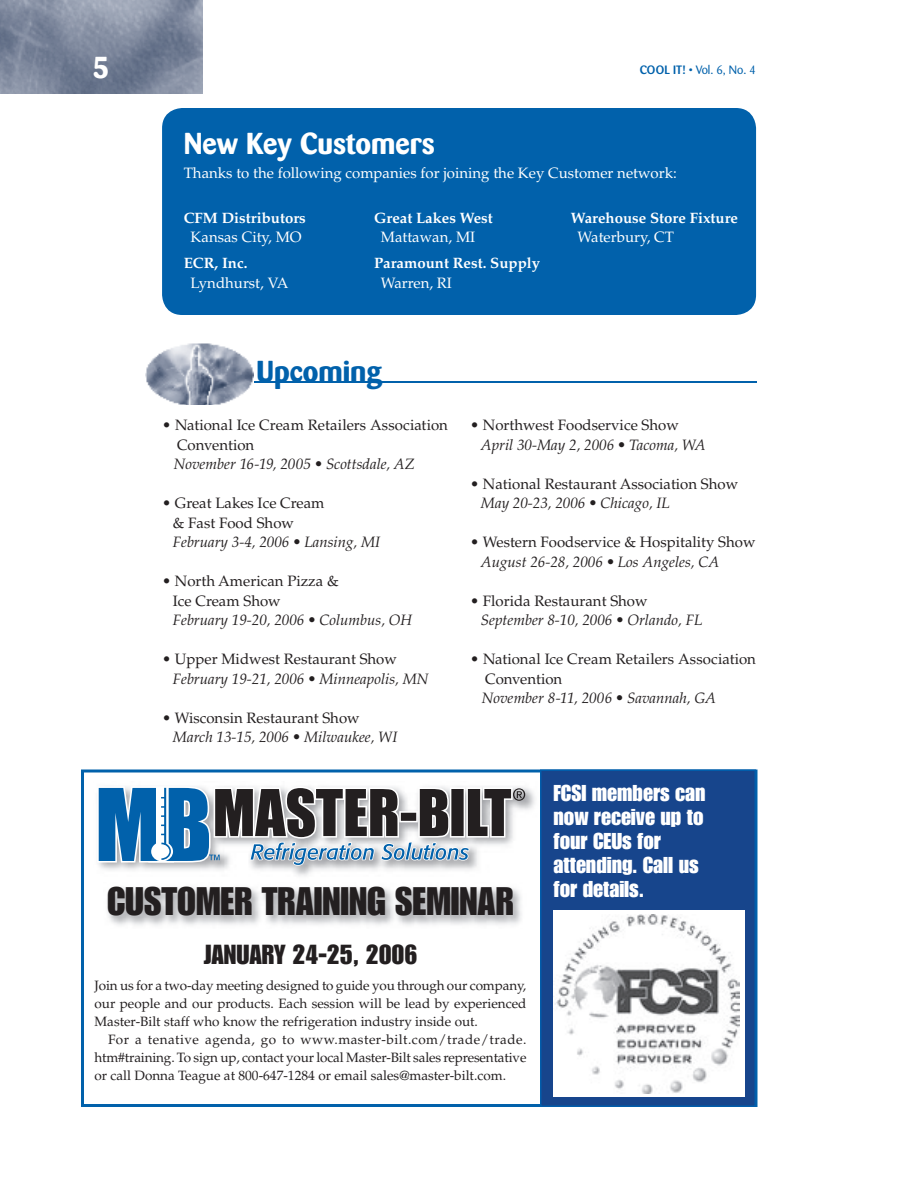
<style>
.page{position:relative;width:918px;height:1188px;background:#fff}
.page>*{position:absolute;margin:0;border:0;box-sizing:border-box;transform-origin:0 0}
.t1{font:39px "Impact";color:#231f20}
.t2{font:700 30px "Barmeno";color:#fff}
.t3{font:700 30px "Barmeno";color:#0161ab}
.t4{font:27px "Impact";color:#231f20}
.t5{font:22.5px/24px "Impact";color:#fff}
.t6{font:15px/19.5px "Palatino";color:#231f20}
.t7{font:italic 15px "Palatino";color:#231f20}
.t8{font:15px "Palatino";color:#fff}
.t9{font:700 15px "Palatino";color:#fff}
.t10{font:13.5px/18px "Palatino";color:#231f20;text-align:justify}
.t11{font:12px "Barmeno";color:#0161ab}
.s1{font-weight:500}
</style>
<div class="page">
<svg style="left:81px;top:770px;width:676px;height:337px"></svg>
<svg style="left:540px;top:770px;width:216px;height:337px;background:#16478e"></svg>
<img style="left:0;top:0;width:202px;height:93px">
<div style="left:162px;top:108px;width:594px;height:207px;background:#0161ab;border-radius:20px"></div>
<hr style="left:157px;top:381px;width:599px;height:2px;background:#0161ab">
<img style="left:145px;top:343px;width:108px;height:62px">
<img style="left:103px;top:883px;width:423px;height:46px">
<img style="left:93px;top:782px;width:446px;height:98px">
<svg style="left:96px;top:783px;width:429px;height:84px"></svg>
<div style="left:554px;top:910px;width:191px;height:187px;background:#fff"></div>
<img style="left:555px;top:915px;width:184px;height:178px">
<h2 class="t2" style="left:93px;top:49px;width:18px">5</h2>
<p class="t11" style="left:640px;top:62px;width:118px"><span class="s1">COOL IT!</span> • Vol. 6, No. 4</p>
<h2 class="t2" style="left:184px;top:125px;width:253px">New Key Customers</h2>
<p class="t8" style="left:184px;top:164px;width:495px">Thanks to the following companies for joining the Key Customer network:</p>
<p class="t9" style="left:184px;top:209px;width:124px">CFM Distributors</p>
<p class="t8" style="left:191px;top:228px;width:113px">Kansas City, MO</p>
<p class="t9" style="left:184px;top:254px;width:65px">ECR, Inc.</p>
<p class="t8" style="left:191px;top:274px;width:99px">Lyndhurst, VA</p>
<p class="t9" style="left:374px;top:209px;width:120px">Great Lakes West</p>
<p class="t8" style="left:381px;top:228px;width:96px">Mattawan, MI</p>
<p class="t9" style="left:374px;top:254px;width:168px">Paramount Rest. Supply</p>
<p class="t8" style="left:381px;top:274px;width:73px">Warren, RI</p>
<p class="t9" style="left:571px;top:209px;width:169px">Warehouse Store Fixture</p>
<p class="t8" style="left:578px;top:228px;width:98px">Waterbury, CT</p>
<h2 class="t3" style="left:257px;top:353px;width:127px">Upcoming</h2>
<p class="t6" style="left:177px;top:415px;width:272px;text-indent:-15px">• National Ice Cream Retailers Association<br>Convention</p>
<p class="t7" style="left:174px;top:455px;width:243px">November 16-19, 2005 • Scottsdale, AZ</p>
<p class="t6" style="left:173px;top:493px;width:153px;text-indent:-11px">• Great Lakes Ice Cream &amp; Fast Food Show</p>
<p class="t7" style="left:173px;top:533px;width:209px">February 3-4, 2006 • Lansing, MI</p>
<p class="t6" style="left:173px;top:571px;width:167px;text-indent:-11px">• North American Pizza &amp;<br>Ice Cream Show</p>
<p class="t7" style="left:173px;top:611px;width:241px">February 19-20, 2006 • Columbus, OH</p>
<p class="t6" style="left:162px;top:649px;width:236px">• Upper Midwest Restaurant Show</p>
<p class="t7" style="left:173px;top:670px;width:257px">February 19-21, 2006 • Minneapolis, MN</p>
<p class="t6" style="left:162px;top:708px;width:199px">• Wisconsin Restaurant Show</p>
<p class="t7" style="left:173px;top:728px;width:226px">March 13-15, 2006 • Milwaukee, WI</p>
<p class="t6" style="left:470px;top:415px;width:210px">• Northwest Foodservice Show</p>
<p class="t7" style="left:481px;top:436px;width:226px">April 30-May 2, 2006 • Tacoma, WA</p>
<p class="t6" style="left:470px;top:474px;width:270px">• National Restaurant Association Show</p>
<p class="t7" style="left:481px;top:494px;width:190px">May 20-23, 2006 • Chicago, IL</p>
<p class="t6" style="left:470px;top:532px;width:287px">• Western Foodservice &amp; Hospitality Show</p>
<p class="t7" style="left:481px;top:553px;width:240px">August 26-28, 2006 • Los Angeles, CA</p>
<p class="t6" style="left:470px;top:591px;width:179px">• Florida Restaurant Show</p>
<p class="t7" style="left:481px;top:611px;width:223px">September 8-10, 2006 • Orlando, FL</p>
<p class="t6" style="left:485px;top:649px;width:272px;text-indent:-15px">• National Ice Cream Retailers Association<br>Convention</p>
<p class="t7" style="left:482px;top:689px;width:236px">November 8-11, 2006 • Savannah, GA</p>
<h1 class="t1" style="left:107px;top:879px;width:408px">CUSTOMER TRAINING SEMINAR</h1>
<h3 class="t4" style="left:203px;top:938px;width:216px">JANUARY 24-25, 2006</h3>
<p class="t10" style="left:94px;top:977px;width:434px">Join us for a two-day meeting designed to guide you through our company, our people and our products. Each session will be lead by experienced Master-Bilt staff who know the refrigeration industry inside out.</p>
<p class="t10" style="left:94px;top:1031px;width:434px;text-indent:14px">For a tenative agenda, go to www.master-bilt.com/trade/trade. htm#training. To sign up, contact your local Master-Bilt sales representative or call Donna Teague at 800-647-1284 or email sales@master-bilt.com.</p>
<h3 class="t5" style="left:554px;top:781px;width:154px">FCSI members can now receive up to four CEUs for attending. Call us for details.</h3>
</div>
